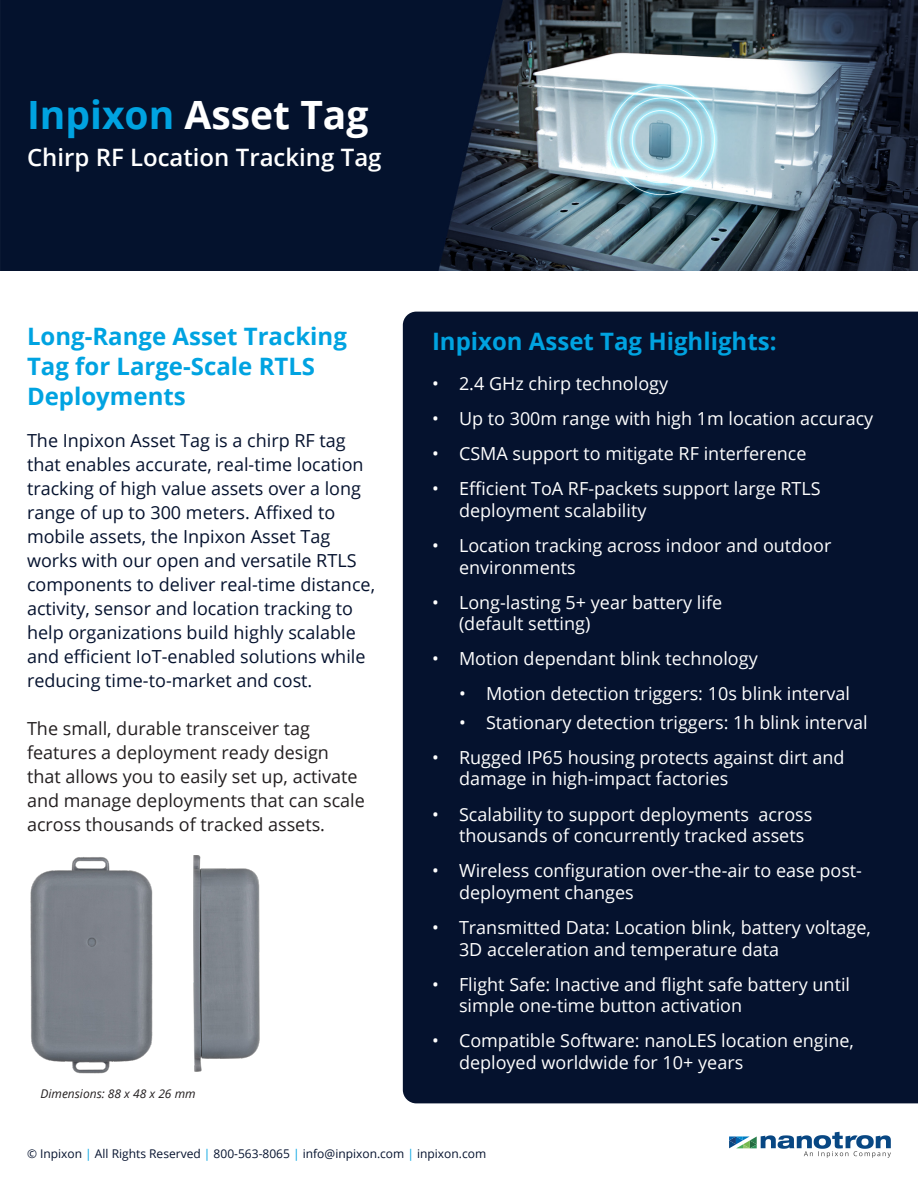
<style>
.page{position:relative;width:918px;height:1188px;background:#fff}
.page>*{position:absolute;margin:0;border:0;box-sizing:border-box;transform-origin:0 0}
.t1{font:700 39px "Open Sans";color:#fff}
.t2{font:700 24px/30px "Open Sans";color:#00a3e1}
.t3{font:600 24px "Open Sans";color:#fff}
.t4{font:18px/21.6px "Open Sans";color:#fff}
.t5{font:18px/24px "Open Sans";color:#05122e}
.t6{font:18px/24px "Open Sans";color:#231f20}
.t7{font:12px "Open Sans";color:#05122e}
.t8{font:italic 12px "Open Sans";color:#231f20}
.s1{color:#00a3e1}
</style>
<div class="page">
<img style="left:0;top:0;width:918px;height:270px">
<div style="left:403px;top:312px;width:515px;height:791px;background:#05122e"></div>
<svg style="left:729px;top:1132px;width:162px;height:26px"></svg>
<img style="left:30px;top:857px;width:123px;height:216px">
<img style="left:193px;top:855px;width:67px;height:217px">
<p class="t1" style="left:27px;top:87px;width:343px"><span class="s1">Inpixon</span> Asset Tag</p>
<p class="t3" style="left:27px;top:141px;width:356px">Chirp RF Location Tracking Tag</p>
<p class="t2" style="left:27px;top:321px;width:321px">Long-Range Asset Tracking<br>Tag for Large-Scale RTLS<br>Deployments</p>
<p class="t5" style="left:27px;top:428px;width:350px">The Inpixon Asset Tag is a chirp RF tag that enables accurate, real-time location tracking of high value assets over a long range of up to 300 meters. Affixed to mobile assets, the Inpixon Asset Tag works with our open and versatile RTLS components to deliver real-time distance, activity, sensor and location tracking to help organizations build highly scalable and efficient IoT-enabled solutions while reducing time-to-market and cost.</p>
<p class="t6" style="left:27px;top:716px;width:339px">The small, durable transceiver tag features a deployment ready design that allows you to easily set up, activate and manage deployments that can scale across thousands of tracked assets.</p>
<p class="t8" style="left:40px;top:1085px;width:157px">Dimensions: 88 x 48 x 26 mm</p>
<p class="t2" style="left:432px;top:326px;width:346px">Inpixon Asset Tag Highlights:</p>
<p class="t4" style="left:432px;top:372px;width:238px">• 2.4 GHz chirp technology</p>
<p class="t4" style="left:432px;top:407px;width:443px">• Up to 300m range with high 1m location accuracy</p>
<p class="t4" style="left:432px;top:442px;width:376px">• CSMA support to mitigate RF interference</p>
<p class="t4" style="left:459px;top:477px;width:363px;text-indent:-27px">• Efficient ToA RF-packets support large RTLS deployment scalability</p>
<p class="t4" style="left:459px;top:534px;width:374px;text-indent:-27px">• Location tracking across indoor and outdoor environments</p>
<p class="t4" style="left:459px;top:591px;width:265px;text-indent:-27px">• Long-lasting 5+ year battery life (default setting)</p>
<p class="t4" style="left:432px;top:648px;width:327px">• Motion dependant blink technology</p>
<p class="t4" style="left:459px;top:683px;width:392px">• Motion detection triggers: 10s blink interval</p>
<p class="t4" style="left:459px;top:711px;width:410px">• Stationary detection triggers: 1h blink interval</p>
<p class="t4" style="left:459px;top:746px;width:387px;text-indent:-27px">• Rugged IP65 housing protects against dirt and damage in high-impact factories</p>
<p class="t4" style="left:459px;top:803px;width:355px;text-indent:-27px">• Scalability to support deployments across thousands of concurrently tracked assets</p>
<p class="t4" style="left:459px;top:859px;width:405px;text-indent:-27px">• Wireless configuration over-the-air to ease post&shy;deployment changes</p>
<p class="t4" style="left:459px;top:916px;width:413px;text-indent:-27px">• Transmitted Data: Location blink, battery voltage,<br>3D acceleration and temperature data</p>
<p class="t4" style="left:459px;top:973px;width:393px;text-indent:-27px">• Flight Safe: Inactive and flight safe battery until simple one-time button activation</p>
<p class="t4" style="left:459px;top:1030px;width:396px;text-indent:-27px">• Compatible Software: nanoLES location engine, deployed worldwide for 10+ years</p>
<p class="t7" style="left:27px;top:1146px;width:461px">© Inpixon <span class="s1">|</span> All Rights Reserved <span class="s1">|</span> 800-563-8065 <span class="s1">|</span> info@inpixon.com <span class="s1">|</span> inpixon.com</p>
</div>
